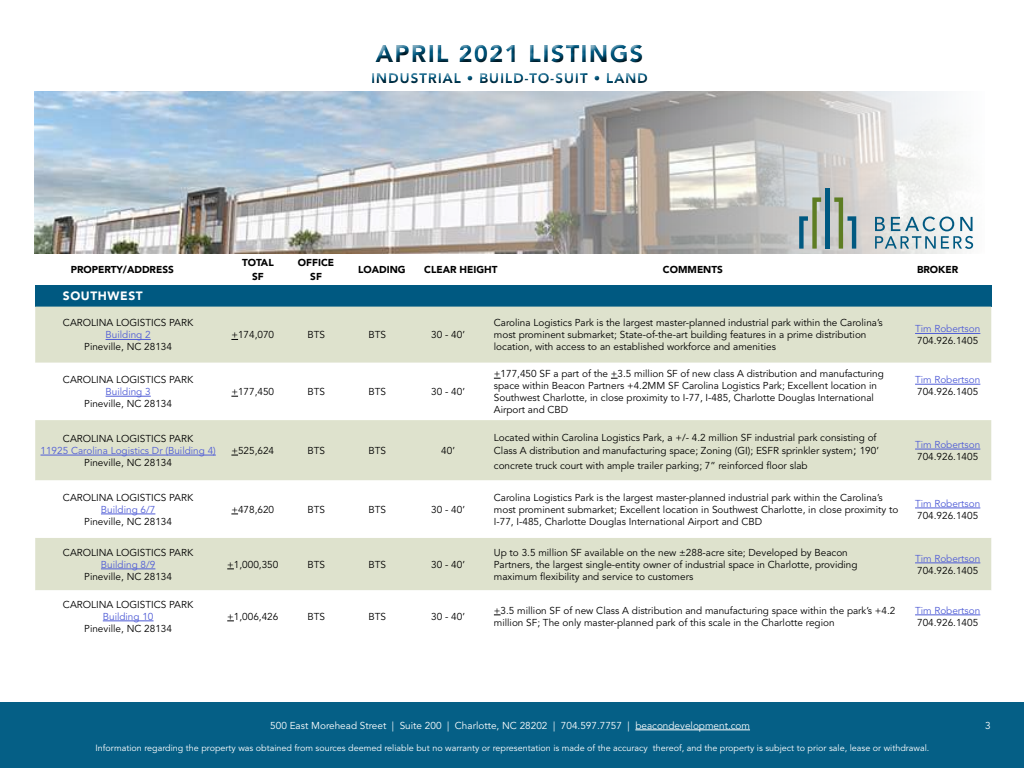
<style>
.page{position:relative;width:1024px;height:768px;background:#fff}
.page>*{position:absolute;margin:0;border:0;box-sizing:border-box;transform-origin:0 0}
.t1{font:900 24px "Avenir LT Std";letter-spacing:.05em;color:#005981}
.t2{font:900 14px "Avenir LT Std";letter-spacing:.05em;color:#005981}
.t3{font:900 12px "Avenir LT Std";letter-spacing:.05em;color:#fff}
.t4{font:10px/12px "Avenir LT Std";color:#000}
.t5{font:10px "Avenir LT Std";color:#4f5cd6}
.t6{font:10px "Avenir LT Std";color:#fff}
.t7{font:900 10px/14px "Avenir LT Std";color:#000;text-align:center}
.t8{font:9px "Avenir LT Std";color:#fff}
.s1{font-size:12px}
</style>
<div class="page">
<img style="left:34px;top:92px;width:940px;height:162px">
<div style="left:366px;top:40px;width:288px;height:50px;background:#000;opacity:.75"></div>
<hr style="left:826px;top:188px;width:4px;height:61px;background:#005981">
<svg style="left:834px;top:197px;width:22px;height:52px"></svg>
<svg style="left:799px;top:197px;width:22px;height:52px"></svg>
<svg style="left:875px;top:217px;width:98px;height:32px"></svg>
<div style="left:35px;top:285px;width:956px;height:22px;background:#005981"></div>
<div style="left:35px;top:307px;width:956px;height:173px;background:#dee2cd"></div>
<svg style="left:35px;top:363px;width:956px;height:57px"></svg>
<svg style="left:35px;top:480px;width:956px;height:142px"></svg>
<hr style="left:106px;top:339px;width:45px;height:1px;background:#4f5cd6">
<hr style="left:915px;top:333px;width:65px;height:1px;background:#4f5cd6">
<hr style="left:106px;top:396px;width:45px;height:1px;background:#4f5cd6">
<hr style="left:915px;top:384px;width:65px;height:1px;background:#4f5cd6">
<hr style="left:40px;top:455px;width:176px;height:1px;background:#4f5cd6">
<hr style="left:915px;top:449px;width:65px;height:1px;background:#4f5cd6">
<hr style="left:101px;top:514px;width:54px;height:1px;background:#4f5cd6">
<hr style="left:915px;top:508px;width:65px;height:1px;background:#4f5cd6">
<hr style="left:101px;top:569px;width:54px;height:1px;background:#4f5cd6">
<hr style="left:915px;top:563px;width:65px;height:1px;background:#4f5cd6">
<hr style="left:103px;top:621px;width:51px;height:1px;background:#4f5cd6">
<hr style="left:915px;top:615px;width:65px;height:1px;background:#4f5cd6">
<div style="left:0;top:702px;width:1024px;height:66px;background:#055f86"></div>
<hr style="left:635px;top:730px;width:115px;height:1px;background:#fff">
<h1 class="t1" style="left:376px;top:39px;width:269px">APRIL 2021 LISTINGS</h1>
<h2 class="t2" style="left:371px;top:69px;width:278px">INDUSTRIAL • BUILD-TO-SUIT • LAND</h2>
<p class="t7" style="left:71px;top:263px;width:105px">PROPERTY/ADDRESS</p>
<p class="t7" style="left:242px;top:256px;width:33px">TOTAL<br>SF</p>
<p class="t7" style="left:298px;top:256px;width:38px">OFFICE<br>SF</p>
<p class="t7" style="left:358px;top:263px;width:49px">LOADING</p>
<p class="t7" style="left:424px;top:263px;width:75px">CLEAR HEIGHT</p>
<p class="t7" style="left:663px;top:263px;width:61px">COMMENTS</p>
<p class="t7" style="left:917px;top:263px;width:43px">BROKER</p>
<p class="t3" style="left:63px;top:289px;width:81px">SOUTHWEST</p>
<p class="t4" style="left:63px;top:317px;width:132px">CAROLINA LOGISTICS PARK</p>
<p class="t5" style="left:106px;top:329px;width:47px">Building 2</p>
<p class="t4" style="left:84px;top:341px;width:89px">Pineville, NC 28134</p>
<p class="t4" style="left:494px;top:317px;width:390px">Carolina Logistics Park is the largest master-planned industrial park within the Carolina’s most prominent submarket; State-of-the-art building features in a prime distribution location, with access to an established workforce and amenities</p>
<p class="t5" style="left:915px;top:323px;width:67px">Tim Robertson</p>
<p class="t4" style="left:231px;top:329px;width:44px">+174,070</p>
<p class="t4" style="left:307px;top:329px;width:19px">BTS</p>
<p class="t4" style="left:368px;top:329px;width:19px">BTS</p>
<p class="t4" style="left:431px;top:329px;width:35px">30 - 40’</p>
<p class="t4" style="left:917px;top:335px;width:63px">704.926.1405</p>
<p class="t4" style="left:63px;top:374px;width:132px">CAROLINA LOGISTICS PARK</p>
<p class="t5" style="left:106px;top:386px;width:47px">Building 3</p>
<p class="t4" style="left:84px;top:398px;width:89px">Pineville, NC 28134</p>
<p class="t4" style="left:231px;top:386px;width:44px">+177,450</p>
<p class="t4" style="left:307px;top:386px;width:19px">BTS</p>
<p class="t4" style="left:368px;top:386px;width:19px">BTS</p>
<p class="t4" style="left:431px;top:386px;width:35px">30 - 40’</p>
<p class="t4" style="left:494px;top:368px;width:392px">+177,450 SF a part of the +3.5 million SF of new class A distribution and manufacturing space within Beacon Partners +4.2MM SF Carolina Logistics Park; Excellent location in Southwest Charlotte, in close proximity to I-77, I-485, Charlotte Douglas International Airport and CBD</p>
<p class="t5" style="left:915px;top:374px;width:67px">Tim Robertson</p>
<p class="t4" style="left:917px;top:386px;width:63px">704.926.1405</p>
<p class="t4" style="left:63px;top:433px;width:132px">CAROLINA LOGISTICS PARK</p>
<p class="t5" style="left:40px;top:445px;width:177px">11925 Carolina Logistics Dr (Building 4)</p>
<p class="t4" style="left:84px;top:457px;width:89px">Pineville, NC 28134</p>
<p class="t4" style="left:231px;top:445px;width:44px">+525,624</p>
<p class="t4" style="left:307px;top:445px;width:19px">BTS</p>
<p class="t4" style="left:368px;top:445px;width:19px">BTS</p>
<p class="t4" style="left:441px;top:445px;width:15px">40’</p>
<p class="t4" style="left:494px;top:431px;width:387px;line-height:13px">Located within Carolina Logistics Park, a +/- 4.2 million SF industrial park consisting of<br>Class A distribution and manufacturing space; Zoning (GI); ESFR sprinkler system<span class="s1">;</span> 190’</p>
<p class="t4" style="left:494px;top:460px;width:315px">concrete truck court with ample trailer parking; 7” reinforced floor slab</p>
<p class="t5" style="left:915px;top:439px;width:67px">Tim Robertson</p>
<p class="t4" style="left:917px;top:451px;width:63px">704.926.1405</p>
<p class="t4" style="left:63px;top:492px;width:132px">CAROLINA LOGISTICS PARK</p>
<p class="t5" style="left:101px;top:504px;width:56px">Building 6/7</p>
<p class="t4" style="left:84px;top:516px;width:89px">Pineville, NC 28134</p>
<p class="t4" style="left:231px;top:504px;width:44px">+478,620</p>
<p class="t4" style="left:307px;top:504px;width:19px">BTS</p>
<p class="t4" style="left:368px;top:504px;width:19px">BTS</p>
<p class="t4" style="left:431px;top:504px;width:35px">30 - 40’</p>
<p class="t4" style="left:494px;top:492px;width:406px">Carolina Logistics Park is the largest master-planned industrial park within the Carolina’s most prominent submarket; Excellent location in Southwest Charlotte, in close proximity to<br>I-77, I-485, Charlotte Douglas International Airport and CBD</p>
<p class="t5" style="left:915px;top:498px;width:67px">Tim Robertson</p>
<p class="t4" style="left:917px;top:510px;width:63px">704.926.1405</p>
<p class="t4" style="left:63px;top:547px;width:132px">CAROLINA LOGISTICS PARK</p>
<p class="t5" style="left:101px;top:559px;width:56px">Building 8/9</p>
<p class="t4" style="left:84px;top:571px;width:89px">Pineville, NC 28134</p>
<p class="t4" style="left:227px;top:559px;width:53px">+1,000,350</p>
<p class="t4" style="left:307px;top:559px;width:19px">BTS</p>
<p class="t4" style="left:368px;top:559px;width:19px">BTS</p>
<p class="t4" style="left:431px;top:559px;width:35px">30 - 40’</p>
<p class="t4" style="left:494px;top:547px;width:365px">Up to 3.5 million SF available on the new ±288-acre site; Developed by Beacon<br>Partners, the largest single-entity owner of industrial space in Charlotte, providing maximum flexibility and service to customers</p>
<p class="t5" style="left:915px;top:553px;width:67px">Tim Robertson</p>
<p class="t4" style="left:917px;top:565px;width:63px">704.926.1405</p>
<p class="t4" style="left:63px;top:599px;width:132px">CAROLINA LOGISTICS PARK</p>
<p class="t5" style="left:103px;top:611px;width:52px">Building 10</p>
<p class="t4" style="left:84px;top:623px;width:89px">Pineville, NC 28134</p>
<p class="t4" style="left:227px;top:611px;width:53px">+1,006,426</p>
<p class="t4" style="left:307px;top:611px;width:19px">BTS</p>
<p class="t4" style="left:368px;top:611px;width:19px">BTS</p>
<p class="t4" style="left:431px;top:611px;width:35px">30 - 40’</p>
<p class="t4" style="left:494px;top:605px;width:403px">+3.5 million SF of new Class A distribution and manufacturing space within the park’s +4.2 million SF; The only master-planned park of this scale in the Charlotte region</p>
<p class="t5" style="left:915px;top:605px;width:67px">Tim Robertson</p>
<p class="t4" style="left:917px;top:617px;width:63px">704.926.1405</p>
<p class="t6" style="left:270px;top:720px;width:481px">500 East Morehead Street | Suite 200 | Charlotte, NC 28202 | 704.597.7757 | beacondevelopment.com</p>
<p class="t6" style="left:985px;top:720px;width:7px">3</p>
<p class="t8" style="left:96px;top:743px;width:835px">Information regarding the property was obtained from sources deemed reliable but no warranty or representation is made of the accuracy thereof, and the property is subject to prior sale, lease or withdrawal.</p>
<p class="t6" style="left:985px;top:722px;width:7px">3</p>
<p class="t6" style="left:986px;top:724px;width:7px">3</p>
</div>
